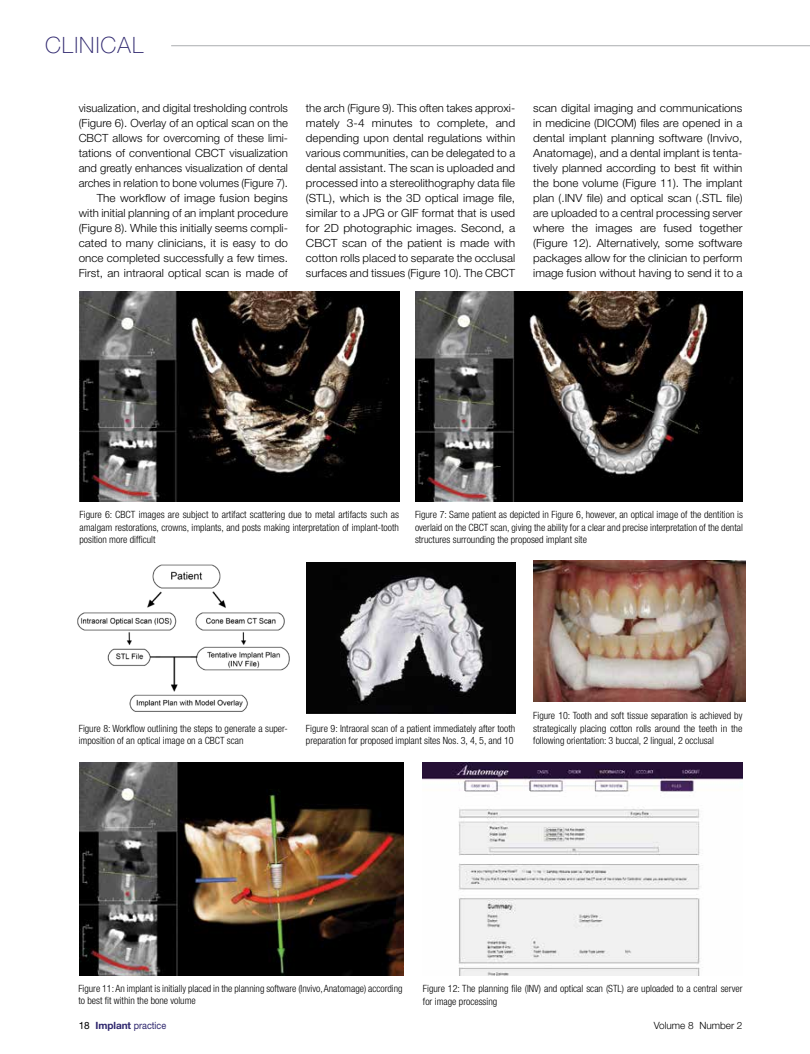
<style>
.page{position:relative;width:810px;height:1054px;background:#fff}
.page>*{position:absolute;margin:0;border:0;box-sizing:border-box;transform-origin:0 0}
.t1{font:100 22.5px "Helvetica Neue";letter-spacing:.05em;color:#2d256d}
.t2{font:300 11.25px/15px "Helvetica Neue";color:#000;text-align:justify}
.t3{font:300 condensed 10px/12.5px "Helvetica Neue";color:#000}
.t4{font:10px "Helvetica Neue";color:#2d256d;scale:.9 1}
.t5{font:300 10px "Helvetica Neue";color:#000}
.s1{color:#000}
.s2{font-weight:700}
</style>
<div class="page">
<img style="left:79px;top:292px;width:320px;height:209px">
<img style="left:415px;top:292px;width:328px;height:209px">
<img style="left:77px;top:564px;width:213px;height:148px">
<img style="left:306px;top:562px;width:209px;height:151px">
<img style="left:533px;top:560px;width:212px;height:141px">
<img style="left:80px;top:762px;width:324px;height:212px">
<img style="left:423px;top:762px;width:319px;height:212px">
<hr style="left:171px;top:45px;width:639px;height:1px;background:#bcbec0">
<h1 class="t1" style="left:45px;top:32px;width:100px">CLINICAL</h1>
<p class="t2" style="left:79px;top:100px;width:211px;text-align:right">visualization, and digital tresholding controls (Figure 6). Overlay of an optical scan on the CBCT allows for overcoming of these limi&shy;tations of conventional CBCT visualization and greatly enhances visualization of dental arches in relation to bone volumes (Figure 7).<br>The workflow of image fusion begins with initial planning of an implant procedure (Figure 8). While this initially seems compli&shy;cated to many clinicians, it is easy to do once completed successfully a few times.<br>First, an intraoral optical scan is made of</p>
<p class="t2" style="left:306px;top:100px;width:211px">the arch (Figure 9). This often takes approxi&shy;mately 3-4 minutes to complete, and depending upon dental regulations within various communities, can be delegated to a dental assistant. The scan is uploaded and processed into a stereolithography data file (STL), which is the 3D optical image file, similar to a JPG or GIF format that is used for 2D photographic images. Second, a CBCT scan of the patient is made with cotton rolls placed to separate the occlusal surfaces and tissues (Figure 10). The CBCT</p>
<p class="t2" style="left:533px;top:100px;width:211px">scan digital imaging and communications in medicine (DICOM) files are opened in a dental implant planning software (Invivo, Anatomage), and a dental implant is tenta&shy;tively planned according to best fit within the bone volume (Figure 11). The implant plan (.INV file) and optical scan (.STL file) are uploaded to a central processing server where the images are fused together (Figure 12). Alternatively, some software packages allow for the clinician to perform image fusion without having to send it to a</p>
<p class="t3" style="left:79px;top:508px;width:321px;text-align:justify">Figure 6: CBCT images are subject to artifact scattering due to metal artifacts such as amalgam restorations, crowns, implants, and posts making interpretation of implant-tooth position more difficult</p>
<p class="t3" style="left:415px;top:508px;width:329px;text-align:justify">Figure 7: Same patient as depicted in Figure 6, however, an optical image of the dentition is overlaid on the CBCT scan, giving the ability for a clear and precise interpretation of the dental structures surrounding the proposed implant site</p>
<p class="t3" style="left:79px;top:721px;width:211px">Figure 8: Workflow outlining the steps to generate a super&shy;imposition of an optical image on a CBCT scan</p>
<p class="t3" style="left:306px;top:721px;width:211px">Figure 9: Intraoral scan of a patient immediately after tooth preparation for proposed implant sites Nos. 3, 4, 5, and 10</p>
<p class="t3" style="left:533px;top:709px;width:211px;text-align:justify">Figure 10: Tooth and soft tissue separation is achieved by strategically placing cotton rolls around the teeth in the following orientation: 3 buccal, 2 lingual, 2 occlusal</p>
<p class="t3" style="left:78px;top:981px;width:326px">Figure 11: An implant is initially placed in the planning software (Invivo, Anatomage) according to best fit within the bone volume</p>
<p class="t3" style="left:423px;top:981px;width:321px">Figure 12: The planning file (INV) and optical scan (STL) are uploaded to a central server for image processing</p>
<p class="t4" style="left:79px;top:1018px;width:99px"><span class="s1">18</span> <span class="s2">Implant</span> practice</p>
<p class="t5" style="left:654px;top:1018px;width:90px">Volume 8 Number 2</p>
</div>
